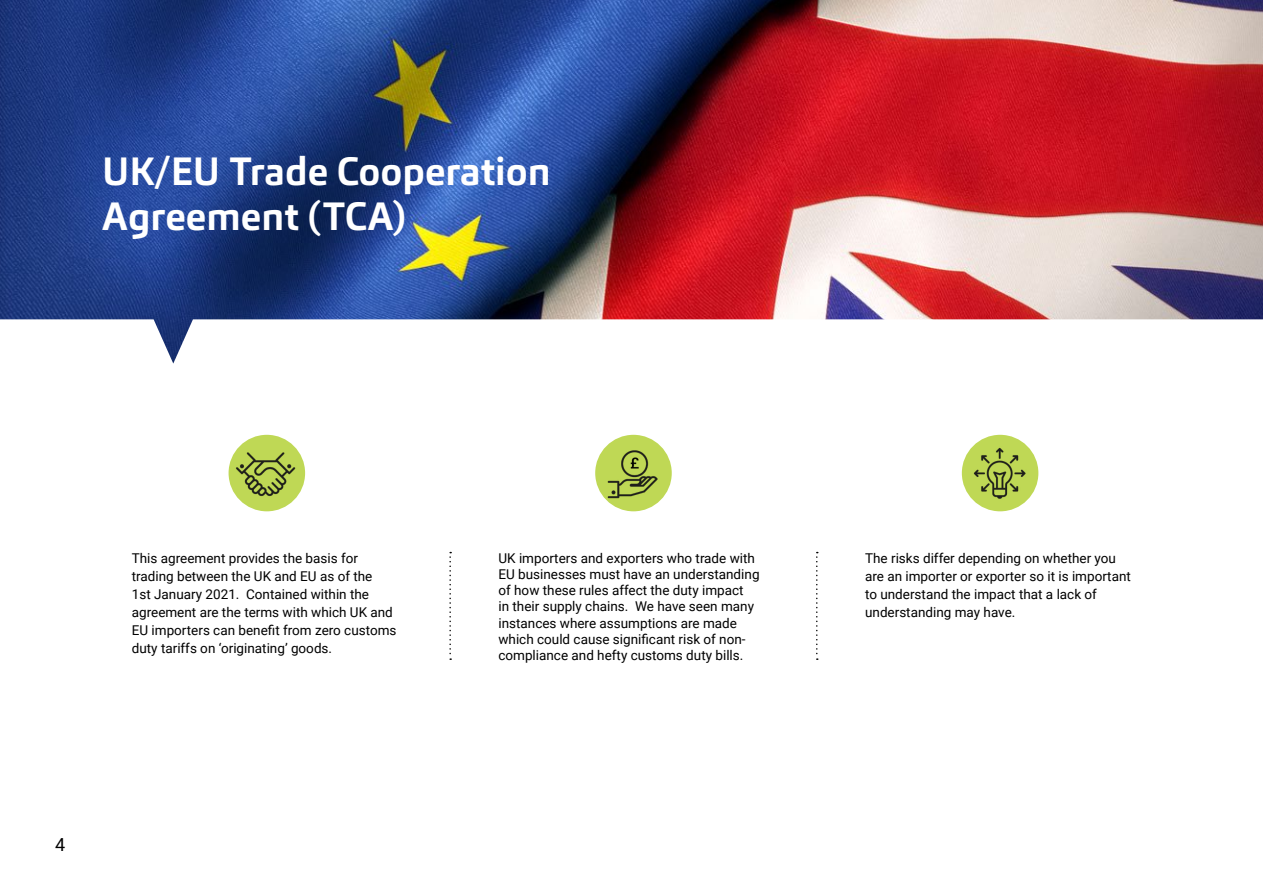
<style>
.page{position:relative;width:1263px;height:893px;background:#fff}
.page>*{position:absolute;margin:0;border:0;box-sizing:border-box;transform-origin:0 0}
.t1{font:700 39px/45px "Carnac";color:#fff}
.t2{font:18px "Roboto";color:#000}
.t3{font:13.5px/18px "Roboto";color:#000}
</style>
<div class="page">
<img style="left:0;top:0;width:1263px;height:364px">
<div style="left:229px;top:435px;width:76px;height:76px;background:#bfd855;border-radius:50%"></div>
<img style="left:234px;top:450px;width:66px;height:46px">
<div style="left:595px;top:435px;width:77px;height:76px;background:#bfd855;border-radius:50%"></div>
<img style="left:605px;top:450px;width:53px;height:49px">
<div style="left:962px;top:435px;width:76px;height:76px;background:#bfd855;border-radius:50%"></div>
<img style="left:972px;top:443px;width:56px;height:60px">
<svg style="left:449px;top:552px;width:2px;height:108px"></svg>
<svg style="left:816px;top:552px;width:2px;height:108px"></svg>
<h1 class="t1" style="left:102px;top:149px;width:450px">UK/EU Trade Cooperation<br>Agreement (TCA)</h1>
<p class="t3" style="left:132px;top:548px;width:266px">This agreement provides the basis for trading between the UK and EU as of the<br>1st January 2021. Contained within the agreement are the terms with which UK and EU importers can benefit from zero customs duty tariffs on ‘originating’ goods.</p>
<p class="t3" style="left:498px;top:549px;width:263px;line-height:16.2px">UK importers and exporters who trade with EU businesses must have an understanding of how these rules affect the duty impact<br>in their supply chains. We have seen many instances where assumptions are made which could cause significant risk of non&shy;compliance and hefty customs duty bills.</p>
<p class="t3" style="left:865px;top:548px;width:267px">The risks differ depending on whether you are an importer or exporter so it is important to understand the impact that a lack of understanding may have.</p>
<h2 class="t2" style="left:55px;top:832px;width:12px">4</h2>
</div>
